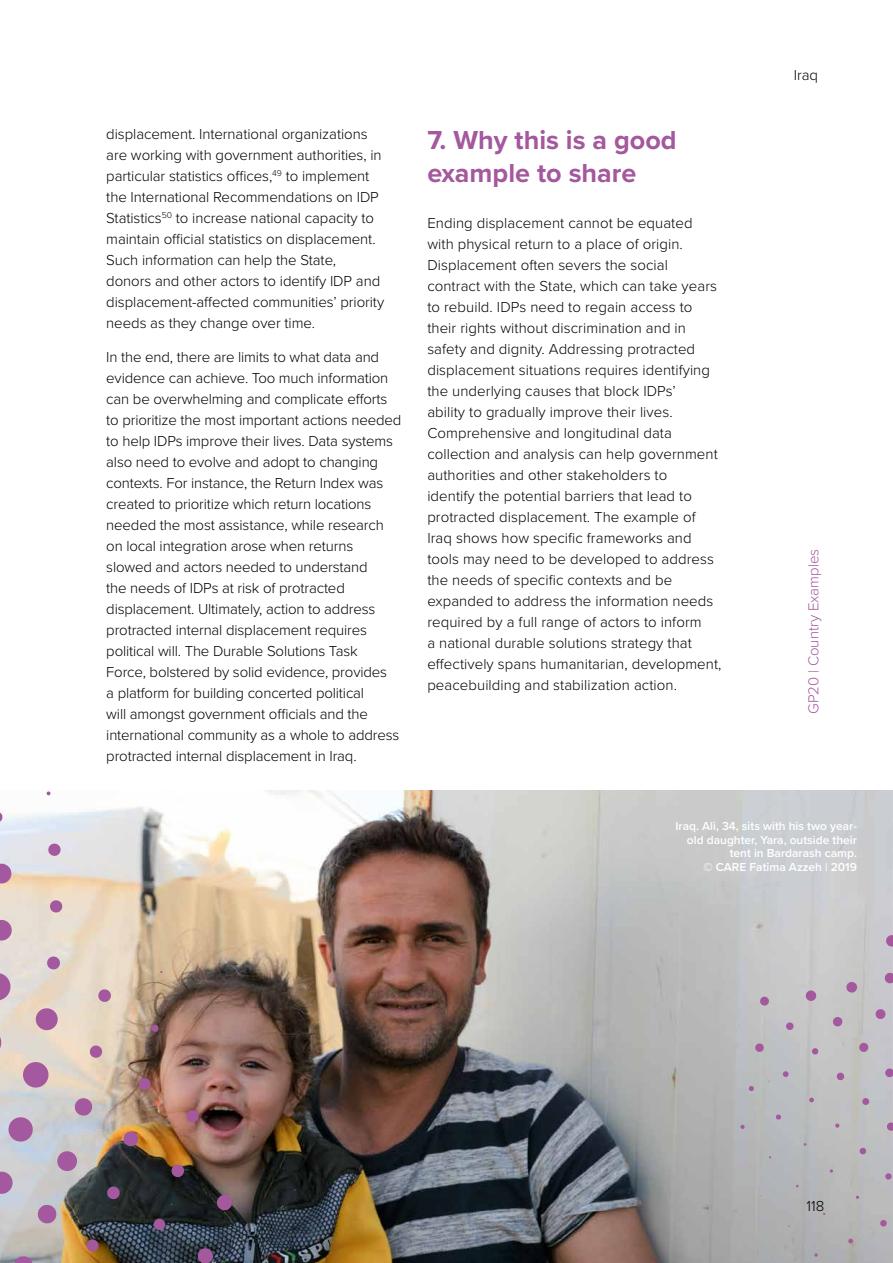
<style>
.page{position:relative;width:893px;height:1263px;background:#fff}
.page>*{position:absolute;margin:0;border:0;box-sizing:border-box;transform-origin:0 0}
.t1{font:700 27px/33px "Proxima Nova";color:#a4589e}
.t2{font:300 15px/21px "Proxima Nova";letter-spacing:-.005em;color:#000}
.t3{font:300 15px "Proxima Nova";color:#a4589e}
.t4{font:600 12px/13.5px "Proxima Nova";color:#fff;text-align:right}
</style>
<div class="page">
<img style="left:0;top:791px;width:893px;height:472px">
<svg style="left:0;top:811px;width:3px;height:12px"></svg>
<svg style="left:0;top:862px;width:13px;height:23px"></svg>
<svg style="left:0;top:918px;width:13px;height:24px"></svg>
<svg style="left:0;top:971px;width:12px;height:31px"></svg>
<svg style="left:0;top:1027px;width:3px;height:31px"></svg>
<svg style="left:46px;top:791px;width:5px;height:5px"></svg>
<svg style="left:47px;top:843px;width:14px;height:14px"></svg>
<svg style="left:49px;top:899px;width:14px;height:14px"></svg>
<svg style="left:46px;top:956px;width:15px;height:14px"></svg>
<svg style="left:34px;top:1007px;width:25px;height:25px"></svg>
<svg style="left:21px;top:1060px;width:29px;height:29px"></svg>
<svg style="left:7px;top:1115px;width:27px;height:28px"></svg>
<svg style="left:0;top:1170px;width:14px;height:25px"></svg>
<svg style="left:97px;top:988px;width:15px;height:15px"></svg>
<svg style="left:89px;top:1045px;width:14px;height:14px"></svg>
<svg style="left:74px;top:1097px;width:19px;height:20px"></svg>
<svg style="left:56px;top:1150px;width:22px;height:22px"></svg>
<svg style="left:36px;top:1203px;width:22px;height:22px"></svg>
<svg style="left:13px;top:1255px;width:21px;height:8px"></svg>
<svg style="left:151px;top:1024px;width:8px;height:8px"></svg>
<svg style="left:138px;top:1077px;width:13px;height:14px"></svg>
<svg style="left:122px;top:1130px;width:17px;height:17px"></svg>
<svg style="left:106px;top:1186px;width:15px;height:14px"></svg>
<svg style="left:86px;top:1239px;width:13px;height:13px"></svg>
<svg style="left:186px;top:1109px;width:14px;height:14px"></svg>
<svg style="left:171px;top:1163px;width:14px;height:15px"></svg>
<svg style="left:153px;top:1218px;width:13px;height:13px"></svg>
<svg style="left:216px;top:1194px;width:17px;height:17px"></svg>
<svg style="left:197px;top:1247px;width:17px;height:16px"></svg>
<svg style="left:760px;top:996px;width:9px;height:10px"></svg>
<svg style="left:805px;top:990px;width:12px;height:11px"></svg>
<svg style="left:786px;top:1022px;width:8px;height:8px"></svg>
<svg style="left:755px;top:1043px;width:9px;height:9px"></svg>
<svg style="left:846px;top:981px;width:12px;height:12px"></svg>
<svg style="left:832px;top:1016px;width:11px;height:11px"></svg>
<svg style="left:812px;top:1048px;width:7px;height:7px"></svg>
<div style="left:782px;top:1071px;width:7px;height:6px;background:#a4589e;border-radius:2px"></div>
<svg style="left:748px;top:1086px;width:6px;height:5px"></svg>
<svg style="left:885px;top:934px;width:8px;height:13px"></svg>
<svg style="left:884px;top:972px;width:9px;height:12px"></svg>
<svg style="left:875px;top:1008px;width:11px;height:11px"></svg>
<svg style="left:859px;top:1042px;width:10px;height:10px"></svg>
<svg style="left:836px;top:1072px;width:9px;height:8px"></svg>
<svg style="left:809px;top:1097px;width:5px;height:5px"></svg>
<svg style="left:776px;top:1114px;width:5px;height:6px"></svg>
<svg style="left:740px;top:1124px;width:5px;height:5px"></svg>
<svg style="left:885px;top:1068px;width:8px;height:10px"></svg>
<svg style="left:862px;top:1098px;width:8px;height:7px"></svg>
<svg style="left:835px;top:1123px;width:5px;height:5px"></svg>
<svg style="left:886px;top:1122px;width:7px;height:9px"></svg>
<svg style="left:859px;top:1147px;width:7px;height:8px"></svg>
<svg style="left:830px;top:1169px;width:3px;height:4px"></svg>
<svg style="left:885px;top:1173px;width:7px;height:7px"></svg>
<svg style="left:856px;top:1195px;width:3px;height:4px"></svg>
<svg style="left:880px;top:1219px;width:7px;height:8px"></svg>
<svg style="left:848px;top:1238px;width:5px;height:6px"></svg>
<svg style="left:814px;top:1253px;width:4px;height:4px"></svg>
<p class="t2" style="left:106px;top:123px;width:279px">displacement. International organizations are working with government authorities, in particular statistics offices,<sup>49</sup> to implement the International Recommendations on IDP Statistics<sup>50</sup> to increase national capacity to maintain official statistics on displacement.<br>Such information can help the State, donors and other actors to identify IDP and displacement-affected communities’ priority needs as they change over time.</p>
<p class="t2" style="left:106px;top:346px;width:297px">In the end, there are limits to what data and evidence can achieve. Too much information can be overwhelming and complicate efforts to prioritize the most important actions needed to help IDPs improve their lives. Data systems also need to evolve and adopt to changing contexts. For instance, the Return Index was created to prioritize which return locations needed the most assistance, while research on local integration arose when returns slowed and actors needed to understand<br>the needs of IDPs at risk of protracted displacement. Ultimately, action to address protracted internal displacement requires political will. The Durable Solutions Task<br>Force, bolstered by solid evidence, provides<br>a platform for building concerted political<br>will amongst government officials and the international community as a whole to address protracted internal displacement in Iraq.</p>
<h1 class="t1" style="left:427px;top:123px;width:251px">7. Why this is a good example to share</h1>
<p class="t2" style="left:427px;top:212px;width:296px">Ending displacement cannot be equated with physical return to a place of origin.<br>Displacement often severs the social contract with the State, which can take years to rebuild. IDPs need to regain access to their rights without discrimination and in safety and dignity. Addressing protracted displacement situations requires identifying the underlying causes that block IDPs’<br>ability to gradually improve their lives.<br>Comprehensive and longitudinal data collection and analysis can help government authorities and other stakeholders to<br>identify the potential barriers that lead to protracted displacement. The example of Iraq shows how specific frameworks and tools may need to be developed to address the needs of specific contexts and be expanded to address the information needs required by a full range of actors to inform<br>a national durable solutions strategy that effectively spans humanitarian, development, peacebuilding and stabilization action.</p>
<p class="t2" style="left:794px;top:64px;width:26px">Iraq</p>
<p class="t3" style="left:802px;top:714px;width:167px;rotate:-90deg">GP20 | Country Examples</p>
<p class="t4" style="left:675px;top:819px;width:183px">Iraq. Ali, 34, sits with his two year&shy;old daughter, Yara, outside their tent in Bardarash camp.<br>© CARE Fatima Azzeh | 2019</p>
<p class="t2" style="left:806px;top:1195px;width:19px">118</p>
</div>
